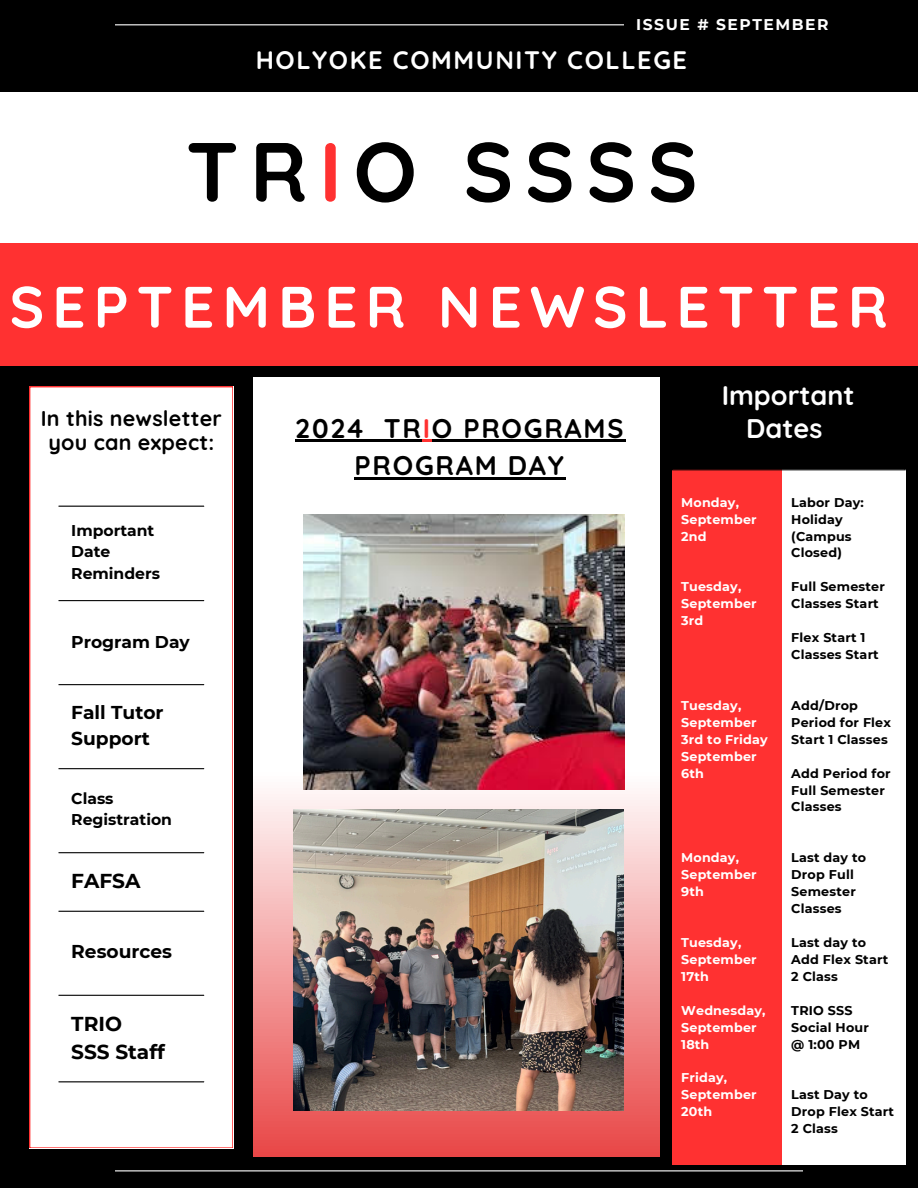
<style>
.page{position:relative;width:918px;height:1188px;background:#000}
.page>*{position:absolute;margin:0;border:0;box-sizing:border-box;transform-origin:0 0}
.t1{font:700 83.85px "Quicksand";letter-spacing:.135em;color:#000}
.t2{font:700 58.35px "Quicksand";letter-spacing:.135em;color:#fff}
.t3{font:700 27px/37.2px "Quicksand";letter-spacing:.065em;color:#000;text-align:center}
.t4{font:700 27px/32.8px "Quicksand";color:#fff;text-align:center}
.t5{font:700 25.35px "Quicksand";letter-spacing:.065em;color:#fff}
.t6{font:700 21.45px/23.7px "Quicksand";letter-spacing:.01em;color:#000;text-align:center}
.t7{font:700 20.1px "Montserrat";color:#000}
.t8{font:700 18.6px/25.8px "Montserrat";color:#000}
.t9{font:700 17.1px "Montserrat";color:#000}
.t10{font:700 15.6px/21.3px "Montserrat";color:#000}
.t11{font:700 15.45px "Montserrat";letter-spacing:.1em;color:#fff}
.t12{font:700 12.75px/17px "Montserrat";letter-spacing:.015em;color:#000}
.t13{font:700 12.75px/17px "Montserrat";letter-spacing:.015em;color:#fff}
.s1{color:#ff3131}
</style>
<div class="page">
<hr style="left:115px;top:24px;width:688px;height:1px;background:#fff">
<hr style="left:115px;top:1170px;width:688px;height:1px;background:#fff">
<div style="left:29px;top:386px;width:204px;height:762px;background:#fff"></div>
<hr style="left:59px;top:506px;width:145px;height:1px;background:#000">
<hr style="left:59px;top:600px;width:145px;height:1px;background:#000">
<hr style="left:59px;top:684px;width:145px;height:1px;background:#000">
<hr style="left:59px;top:768px;width:145px;height:1px;background:#000">
<hr style="left:59px;top:852px;width:145px;height:1px;background:#000">
<hr style="left:59px;top:911px;width:145px;height:1px;background:#000">
<hr style="left:59px;top:995px;width:145px;height:1px;background:#000">
<hr style="left:59px;top:1081px;width:145px;height:1px;background:#000">
<div style="left:0;top:92px;width:918px;height:265px;background:#fff"></div>
<div style="left:0;top:244px;width:918px;height:122px;background:#ff3131"></div>
<svg style="left:253px;top:377px;width:406px;height:780px;background:#f7d1d1"></svg>
<hr style="left:295px;top:440px;width:70px;height:2px;background:#000">
<svg style="left:365px;top:440px;width:19px;height:2px"></svg>
<hr style="left:384px;top:440px;width:39px;height:2px;background:#000">
<svg style="left:423px;top:440px;width:9px;height:2px"></svg>
<hr style="left:432px;top:440px;width:193px;height:2px;background:#000">
<hr style="left:355px;top:477px;width:211px;height:2px;background:#000">
<div style="left:672px;top:470px;width:111px;height:695px;background:#ff3131"></div>
<div style="left:782px;top:470px;width:123px;height:695px;background:#fff"></div>
<img style="left:304px;top:515px;width:321px;height:274px">
<img style="left:294px;top:810px;width:330px;height:300px">
<div style="left:624px;top:9px;width:221px;height:30px;background:#000"></div>
<p class="t11" style="left:636px;top:15px;width:194px">ISSUE # SEPTEMBER</p>
<p class="t5" style="left:256px;top:44px;width:433px">HOLYOKE COMMUNITY COLLEGE</p>
<p class="t1" style="left:186px;top:118px;width:513px">TR<span class="s1">I</span>O SSSS</p>
<p class="t2" style="left:9px;top:269px;width:880px">SEPTEMBER NEWSLETTER</p>
<p class="t6" style="left:41px;top:406px;width:183px">In this newsletter you can expect:</p>
<p class="t10" style="left:71px;top:520px;width:90px">Important<br>Date<br>Reminders</p>
<h3 class="t9" style="left:71px;top:632px;width:120px">Program Day</h3>
<h1 class="t8" style="left:71px;top:699px;width:94px">Fall Tutor<br>Support</h1>
<h2 class="t10" style="left:71px;top:788px;width:102px">Class<br>Registration</h2>
<h4 class="t7" style="left:71px;top:869px;width:71px">FAFSA</h4>
<p class="t8" style="left:71px;top:938px;width:102px">Resources</p>
<p class="t7" style="left:71px;top:1011px;width:52px">TRIO</p>
<p class="t7" style="left:71px;top:1039px;width:95px">SSS Staff</p>
<p class="t3" style="left:295px;top:409px;width:330px">2024 TR<span class="s1">I</span>O PROGRAMS<br>PROGRAM DAY</p>
<p class="t4" style="left:722px;top:379px;width:134px">Important<br>Dates</p>
<p class="t13" style="left:681px;top:494px;width:77px">Monday,<br>September<br>2nd</p>
<p class="t13" style="left:681px;top:578px;width:77px">Tuesday,<br>September<br>3rd</p>
<p class="t13" style="left:681px;top:697px;width:88px">Tuesday,<br>September<br>3rd to Friday<br>September<br>6th</p>
<p class="t13" style="left:681px;top:849px;width:77px">Monday,<br>September<br>9th</p>
<p class="t13" style="left:681px;top:934px;width:77px">Tuesday,<br>September<br>17th</p>
<h3 class="t13" style="left:681px;top:1002px;width:86px">Wednesday,</h3>
<p class="t13" style="left:681px;top:1019px;width:77px">September</p>
<p class="t13" style="left:681px;top:1035px;width:30px">18th</p>
<p class="t13" style="left:681px;top:1069px;width:77px">Friday,<br>September<br>20th</p>
<p class="t12" style="left:791px;top:494px;width:74px">Labor Day:<br>Holiday (Campus<br>Closed)</p>
<p class="t12" style="left:791px;top:578px;width:95px">Full Semester<br>Classes Start</p>
<p class="t12" style="left:791px;top:629px;width:89px">Flex Start 1<br>Classes Start</p>
<p class="t12" style="left:791px;top:697px;width:101px">Add/Drop<br>Period for Flex<br>Start 1 Classes</p>
<p class="t12" style="left:791px;top:765px;width:101px">Add Period for<br>Full Semester<br>Classes</p>
<p class="t12" style="left:791px;top:849px;width:76px">Last day to<br>Drop Full<br>Semester<br>Classes</p>
<p class="t12" style="left:791px;top:934px;width:98px">Last day to<br>Add Flex Start<br>2 Class</p>
<p class="t12" style="left:791px;top:1002px;width:79px">TRIO SSS<br>Social Hour</p>
<p class="t12" style="left:791px;top:1035px;width:70px">@ 1:00 PM</p>
<p class="t12" style="left:791px;top:1086px;width:104px">Last Day to<br>Drop Flex Start<br>2 Class</p>
</div>
